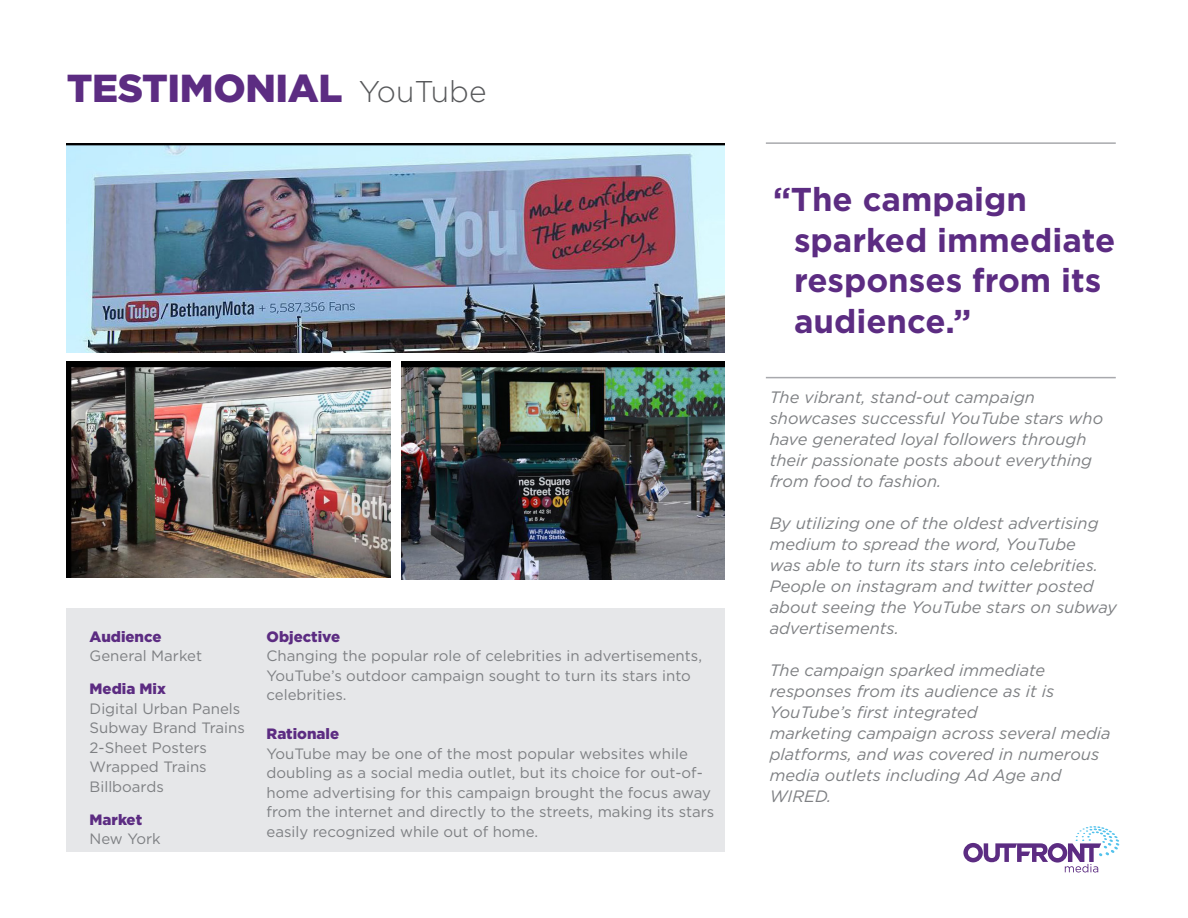
<style>
.page{position:relative;width:1188px;height:918px;background:#fff}
.page>*{position:absolute;margin:0;border:0;box-sizing:border-box;transform-origin:0 0}
.t1{font:900 39px "Gotham";letter-spacing:-.01em;color:#5c2c82}
.t2{font:700 33px/40.5px "Gotham";color:#5c2c82}
.t3{font:italic 16.5px/21px "Gotham";color:#7e8083}
.t4{font:15px/19.5px "Gotham";color:#7e8083}
.t5{font:900 15px "Gotham";color:#5c2c82}
.s1{font-weight:300;font-size:30px;color:#57585a}
</style>
<div class="page">
<div style="left:66px;top:608px;width:658px;height:244px;background:#e6e7e9"></div>
<hr style="left:766px;top:142px;width:350px;height:2px;background:#a8a9ad">
<hr style="left:766px;top:377px;width:350px;height:1px;background:#a8a9ad">
<svg style="left:963px;top:826px;width:157px;height:47px"></svg>
<img style="left:66px;top:143px;width:658px;height:209px">
<img style="left:401px;top:362px;width:323px;height:218px">
<img style="left:67px;top:362px;width:323px;height:216px">
<p class="t1" style="left:67px;top:61px;width:421px">TESTIMONIAL <span class="s1">YouTube</span></p>
<p class="t5" style="left:90px;top:626px;width:73px">Audience</p>
<p class="t4" style="left:90px;top:646px;width:114px">General Market</p>
<p class="t5" style="left:90px;top:678px;width:78px">Media Mix</p>
<p class="t4" style="left:90px;top:698px;width:152px">Digital Urban Panels</p>
<p class="t4" style="left:90px;top:718px;width:157px">Subway Brand Trains</p>
<p class="t4" style="left:90px;top:737px;width:119px">2-Sheet Posters</p>
<p class="t4" style="left:90px;top:757px;width:119px">Wrapped Trains</p>
<p class="t4" style="left:90px;top:776px;width:76px">Billboards</p>
<p class="t5" style="left:90px;top:809px;width:54px">Market</p>
<p class="t4" style="left:90px;top:829px;width:73px">New York</p>
<p class="t5" style="left:267px;top:626px;width:75px">Objective</p>
<p class="t4" style="left:267px;top:646px;width:437px">Changing the popular role of celebrities in advertisements,<br>YouTube’s outdoor campaign sought to turn its stars into celebrities.</p>
<p class="t5" style="left:267px;top:723px;width:74px">Rationale</p>
<p class="t4" style="left:267px;top:743px;width:449px">YouTube may be one of the most popular websites while doubling as a social media outlet, but its choice for out-of&shy;home advertising for this campaign brought the focus away from the internet and directly to the streets, making its stars easily recognized while out of home.</p>
<p class="t2" style="left:794px;top:179px;width:323px;text-indent:-21px">“The campaign sparked immediate responses from its audience.”</p>
<p class="t3" style="left:770px;top:386px;width:335px">The vibrant, stand-out campaign showcases successful YouTube stars who have generated loyal followers through their passionate posts about everything from food to fashion.</p>
<p class="t3" style="left:770px;top:512px;width:349px">By utilizing one of the oldest advertising medium to spread the word, YouTube<br>was able to turn its stars into celebrities.<br>People on instagram and twitter posted about seeing the YouTube stars on subway advertisements.</p>
<p class="t3" style="left:770px;top:659px;width:286px">The campaign sparked immediate responses from its audience as it is<br>YouTube’s first integrated</p>
<p class="t3" style="left:770px;top:722px;width:343px">marketing campaign across several media platforms, and was covered in numerous media outlets including Ad Age and<br>WIRED.</p>
</div>
